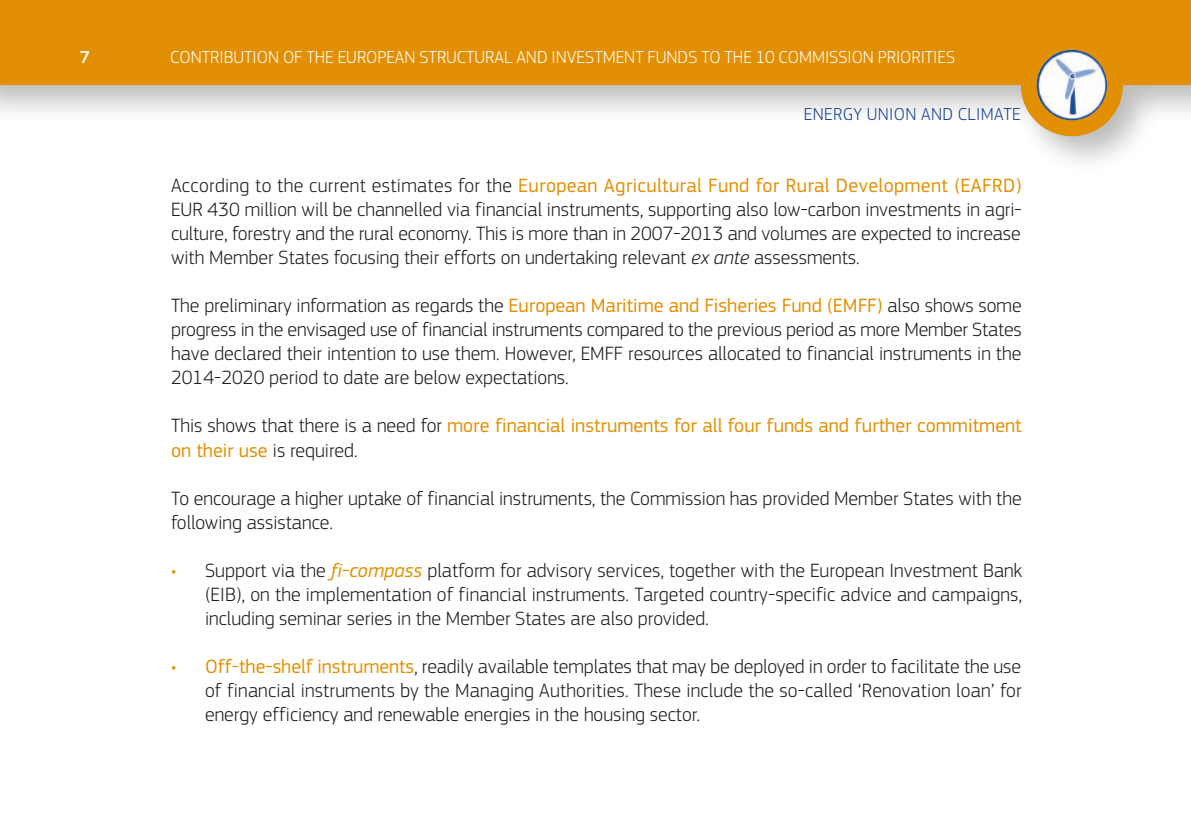
<style>
.page{position:relative;width:1191px;height:840px;background:#fff}
.page>*{position:absolute;margin:0;border:0;box-sizing:border-box;transform-origin:0 0}
.t1{font:300 20px/24px "EC Square Sans Pro";color:#1d1d1b;text-align:justify}
.t2{font:20px/24px "EC Square Sans Pro";color:#e38f03}
.t3{font:300 18px "EC Square Sans Pro";color:#fff}
.t4{font:300 18px "EC Square Sans Pro";letter-spacing:.02em;color:#164194}
.t5{font:500 18px "EC Square Sans Pro";color:#fff}
.s1{font-weight:400;color:#e38f03}
.s2{font-style:italic}
.s3{font-weight:300;color:#1d1d1b}
.s4{color:#e38f03}
.s5{font-weight:400;font-style:italic;color:#e38f03}
</style>
<div class="page">
<div style="left:0;top:0;width:1191px;height:175px;background:#1d1d1b;opacity:.3"></div>
<div style="left:0;top:0;width:1191px;height:85px;background:#e38f03"></div>
<div style="left:1020px;top:34px;width:103px;height:102px;background:#e38f03;border-radius:50%"></div>
<img style="left:1036px;top:50px;width:71px;height:70px">
<p class="t5" style="left:80px;top:47px;width:12px">7</p>
<p class="t3" style="left:170px;top:47px;width:786px">CONTRIBUTION OF THE EUROPEAN STRUCTURAL AND INVESTMENT FUNDS TO THE 10 COMMISSION PRIORITIES</p>
<p class="t4" style="left:804px;top:104px;width:218px">ENERGY UNION AND CLIMATE</p>
<p class="t1" style="left:171px;top:173px;width:852px">According to the current estimates for the <span class="s1">European Agricultural Fund for Rural Development (EAFRD)<br></span>EUR 430 million will be channelled via financial instruments, supporting also low-carbon investments in agri&shy;culture, forestry and the rural economy. This is more than in 2007-2013 and volumes are expected to increase with Member States focusing their efforts on undertaking relevant <span class="s2">ex ante</span> assessments.</p>
<p class="t1" style="left:171px;top:293px;width:852px">The preliminary information as regards the <span class="s1">European Maritime and Fisheries Fund (EMFF)</span> also shows some progress in the envisaged use of financial instruments compared to the previous period as more Member States have declared their intention to use them. However, EMFF resources allocated to financial instruments in the 2014-2020 period to date are below expectations.</p>
<p class="t2" style="left:171px;top:414px;width:852px"><span class="s3">This shows that there is a need for</span> more financial instruments for all four funds and further commitment on their use <span class="s3">is required.</span></p>
<p class="t1" style="left:171px;top:485px;width:852px">To encourage a higher uptake of financial instruments, the Commission has provided Member States with the following assistance.</p>
<p class="t1" style="left:205px;top:557px;width:818px;text-indent:-34px"><span class="s4">•</span> Support via the <span class="s5">fi-compass</span> platform for advisory services, together with the European Investment Bank (EIB), on the implementation of financial instruments. Targeted country-specific advice and campaigns, including seminar series in the Member States are also provided.</p>
<p class="t1" style="left:205px;top:653px;width:818px;text-indent:-34px"><span class="s4">•</span> <span class="s1">Off-the-shelf instruments</span>, readily available templates that may be deployed in order to facilitate the use of financial instruments by the Managing Authorities. These include the so-called ‘Renovation loan’ for energy efficiency and renewable energies in the housing sector.</p>
</div>
